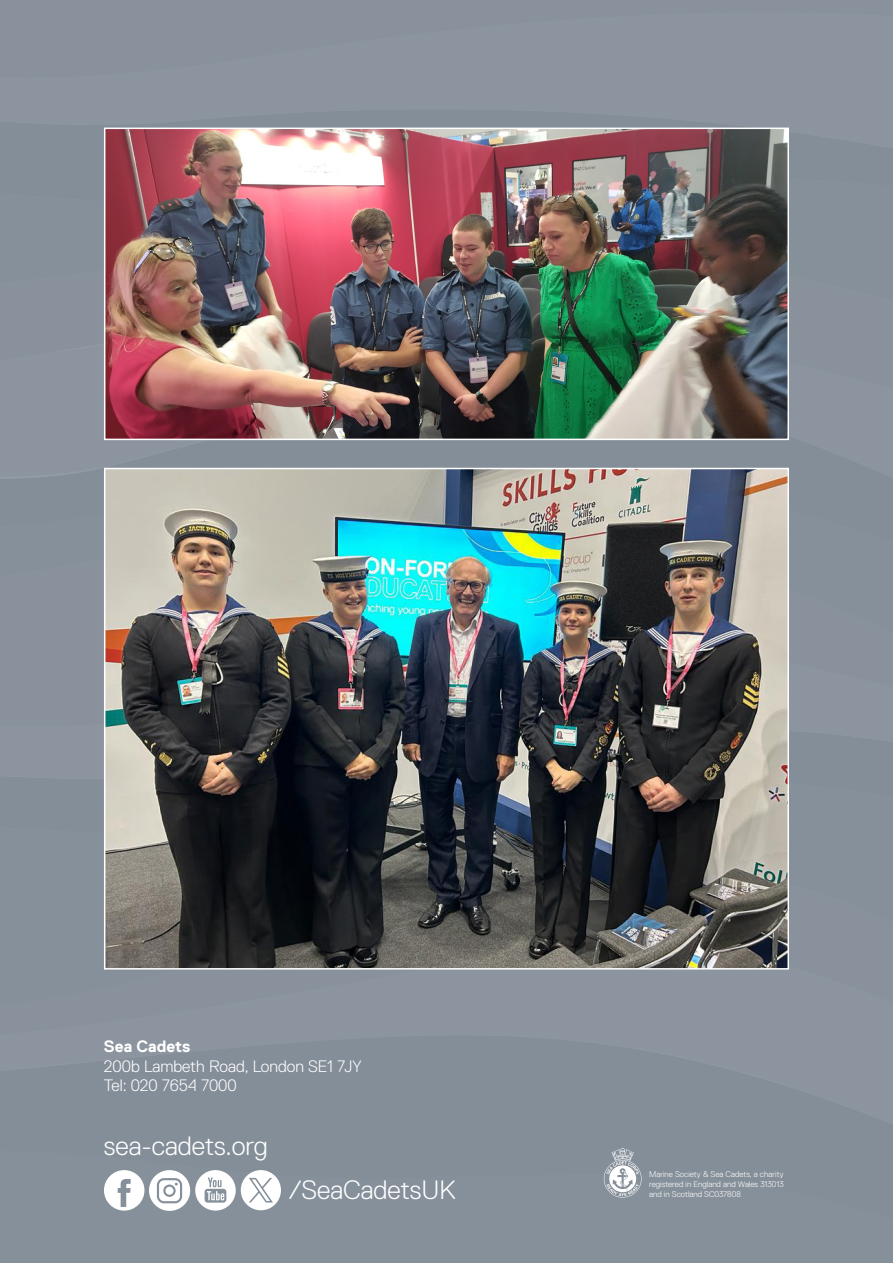
<style>
.page{position:relative;width:893px;height:1263px;background:#848e98}
.page>*{position:absolute;margin:0;border:0;box-sizing:border-box;transform-origin:0 0}
.t1{font:300 26.55px "Replica Std";color:#fff}
.t2{font:300 16.5px/19.8px "Replica Std";color:#fff}
.t3{font:700 16.5px "Replica Std";color:#fff}
.t4{font:300 8.25px/9.8px "Replica Std";color:#fff;text-align:justify}
</style>
<div class="page">
<img style="left:107px;top:131px;width:679px;height:306px">
<div style="left:104px;top:128px;width:685px;height:312px;border:2px solid #fff"></div>
<img style="left:107px;top:471px;width:679px;height:495px">
<div style="left:104px;top:468px;width:685px;height:501px;border:2px solid #fff"></div>
<svg style="left:104px;top:1170px;width:177px;height:41px"></svg>
<svg style="left:604px;top:1148px;width:38px;height:49px"></svg>
<h2 class="t3" style="left:104px;top:1037px;width:88px">Sea Cadets</h2>
<h2 class="t2" style="left:104px;top:1056px;width:259px">200b Lambeth Road, London SE1 7JY<br>Tel: 020 7654 7000</h2>
<h1 class="t1" style="left:104px;top:1131px;width:165px">sea-cadets.org</h1>
<h1 class="t1" style="left:288px;top:1175px;width:169px">/SeaCadetsUK</h1>
<p class="t4" style="left:649px;top:1169px;width:136px">Marine Society &amp; Sea Cadets, a charity registered in England and Wales 313013 and in Scotland SC037808</p>
</div>
